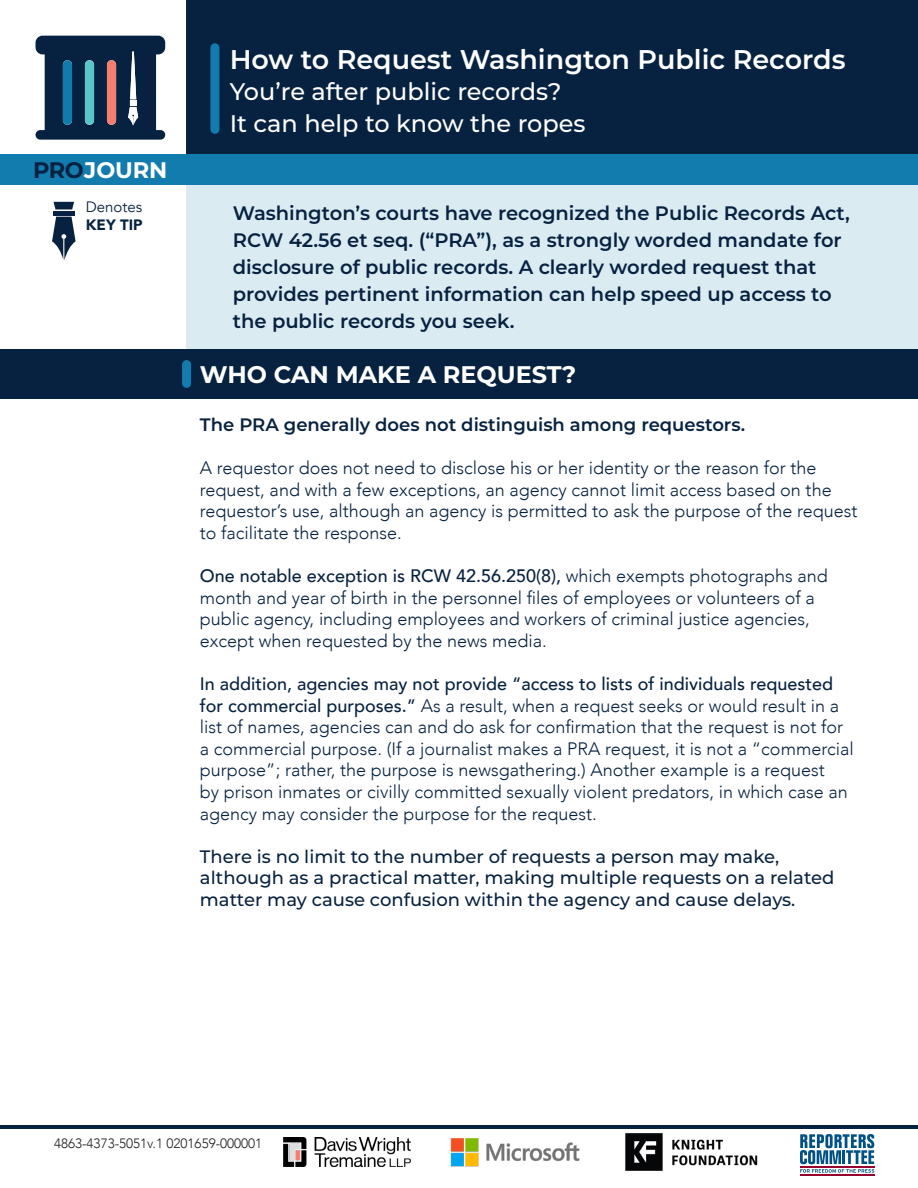
<style>
.page{position:relative;width:918px;height:1188px;background:#fff}
.page>*{position:absolute;margin:0;border:0;box-sizing:border-box;transform-origin:0 0}
.t1{font:600 27px "Montserrat";color:#fff}
.t2{font:500 24px "Montserrat";color:#fff}
.t3{font:700 24px "Montserrat";color:#fff}
.t4{font:700 22.5px "Montserrat";letter-spacing:-.005em;color:#fff}
.t5{font:600 19.5px/27px "Montserrat";color:#072241}
.t6{font:300 18px/21.6px "Avenir";color:#072240}
.t7{font:500 18px/21.6px "Montserrat";color:#072240}
.t8{font:600 18px "Montserrat";color:#072240}
.t9{font:15px "Avenir";color:#072240}
.t10{font:900 15px "Avenir";color:#072240}
.t11{font:300 13.5px "Avenir";color:#231f20}
.s1{color:#072240}
.s2{font-weight:500}
</style>
<div class="page">
<div style="left:186px;top:0;width:732px;height:154px;background:#072240"></div>
<svg style="left:36px;top:36px;width:129px;height:104px;background:#2d435d"></svg>
<div style="left:85px;top:60px;width:9px;height:65px;background:#59c5c9;border-radius:5px"></div>
<div style="left:107px;top:60px;width:9px;height:65px;background:#f37d6e;border-radius:5px"></div>
<div style="left:63px;top:60px;width:9px;height:65px;background:#107cae;border-radius:5px"></div>
<div style="left:0;top:154px;width:918px;height:31px;background:#137cae"></div>
<div style="left:210px;top:48px;width:9px;height:81px;background:#137cae"></div>
<hr style="left:53px;top:211px;width:22px;height:4px;background:#072140">
<svg style="left:52px;top:217px;width:24px;height:43px"></svg>
<svg style="left:53px;top:202px;width:21px;height:8px"></svg>
<div style="left:186px;top:186px;width:732px;height:163px;background:#dbebf2"></div>
<hr style="left:0;top:1125px;width:918px;height:4px;background:#072240">
<img style="left:283px;top:1138px;width:127px;height:28px">
<img style="left:450px;top:1138px;width:130px;height:29px">
<img style="left:625px;top:1133px;width:133px;height:38px">
<svg style="left:800px;top:1134px;width:74px;height:39px"></svg>
<hr style="left:800px;top:1166px;width:74px;height:2px;background:#98012d">
<hr style="left:800px;top:1174px;width:74px;height:2px;background:#98012d">
<div style="left:0;top:349px;width:918px;height:50px;background:#072240"></div>
<div style="left:182px;top:365px;width:9px;height:18px;background:#137cae"></div>
<p class="t4" style="left:33px;top:153px;width:136px"><span class="s1">PRO</span>JOURN</p>
<p class="t9" style="left:86px;top:198px;width:58px">Denotes</p>
<p class="t10" style="left:86px;top:212px;width:58px">KEY TIP</p>
<p class="t1" style="left:230px;top:40px;width:617px">How to Request Washington Public Records</p>
<p class="t2" style="left:230px;top:75px;width:333px">You’re after public records?</p>
<p class="t2" style="left:230px;top:107px;width:357px">It can help to know the ropes</p>
<p class="t5" style="left:233px;top:199px;width:619px">Washington’s courts have recognized the Public Records Act, RCW 42.56 et seq. (“PRA”), as a strongly worded mandate for disclosure of public records. A clearly worded request that provides pertinent information can help speed up access to the public records you seek.</p>
<p class="t3" style="left:200px;top:357px;width:378px">WHO CAN MAKE A REQUEST?</p>
<p class="t8" style="left:200px;top:412px;width:547px">The PRA generally does not distinguish among requestors.</p>
<p class="t6" style="left:200px;top:457px;width:659px">A requestor does not need to disclose his or her identity or the reason for the request, and with a few exceptions, an agency cannot limit access based on the requestor’s use, although an agency is permitted to ask the purpose of the request to facilitate the response.</p>
<p class="t6" style="left:200px;top:565px;width:629px"><span class="s2">One notable exception is RCW 42.56.250(8),</span> which exempts photographs and month and year of birth in the personnel files of employees or volunteers of a public agency, including employees and workers of criminal justice agencies, except when requested by the news media.</p>
<p class="t6" style="left:200px;top:673px;width:655px"><span class="s2">In addition, agencies may not provide “access to lists of individuals requested for commercial purposes.”</span> As a result, when a request seeks or would result in a list of names, agencies can and do ask for confirmation that the request is not for a commercial purpose. (If a journalist makes a PRA request, it is not a “commercial purpose”; rather, the purpose is newsgathering.) Another example is a request<br>by prison inmates or civilly committed sexually violent predators, in which case an agency may consider the purpose for the request.</p>
<p class="t7" style="left:200px;top:845px;width:636px">There is no limit to the number of requests a person may make, although as a practical matter, making multiple requests on a related matter may cause confusion within the agency and cause delays.</p>
<p class="t11" style="left:54px;top:1135px;width:210px">4863-4373-5051v.1 0201659-000001</p>
</div>
